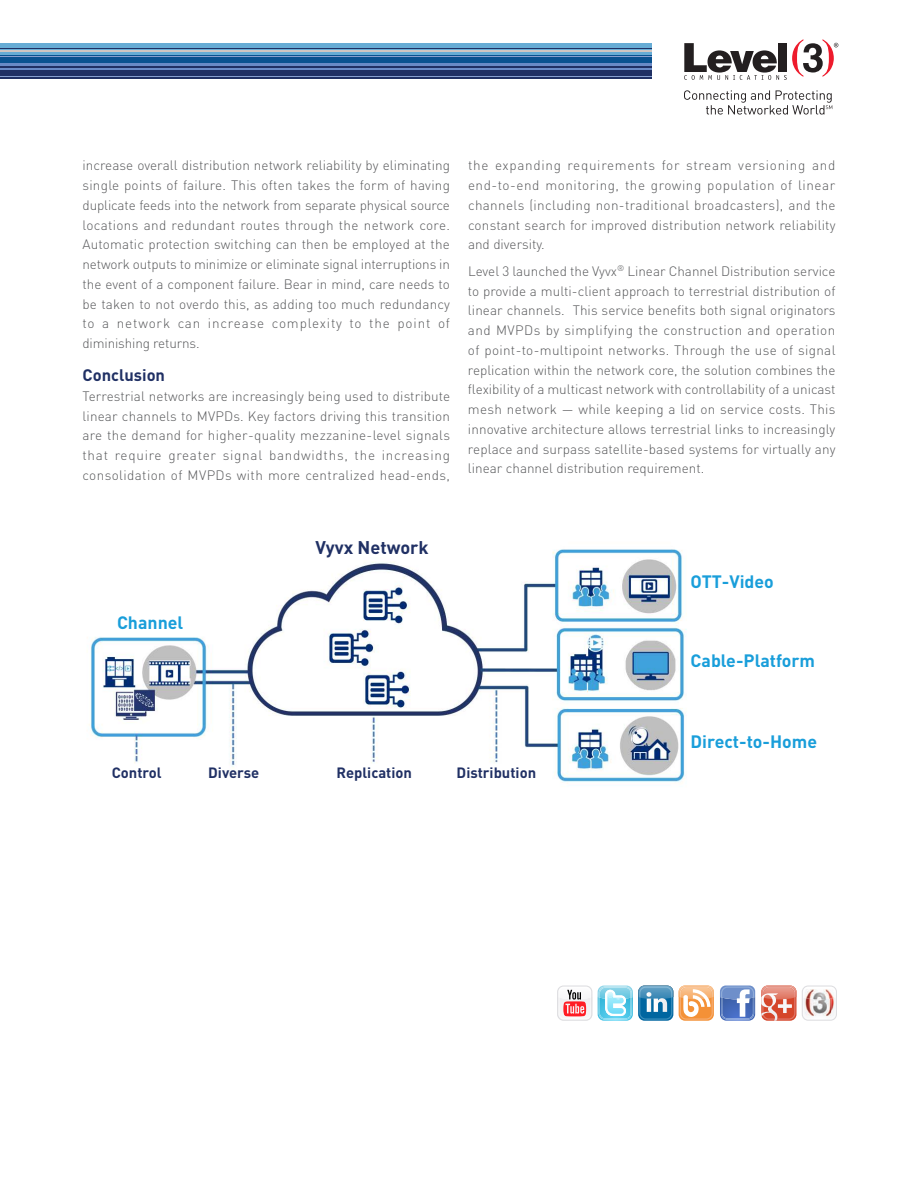
<style>
.page{position:relative;width:918px;height:1188px;background:#fff}
.page>*{position:absolute;margin:0;border:0;box-sizing:border-box;transform-origin:0 0}
.Body_Copy{font:700 18.15px "DIN";color:#203064}
.Body_Copy-2{font:700 17.7px "DIN";color:#199eda}
.Body_Copy-3{font:700 16.5px "DIN";color:#203064}
.Body_Copy-4{font:700 14.7px "DIN";color:#203064}
.Body_Copy-5{font:300 13.5px/19.8px "DIN";letter-spacing:.015em;color:#57585a;text-align:justify}
</style>
<div class="page">
<div style="left:0;top:44px;width:651px;height:11px;background:#66acd5"></div>
<div style="left:0;top:62px;width:651px;height:8px;background:#698ac6"></div>
<div style="left:0;top:70px;width:651px;height:8px;background:#203064"></div>
<hr style="left:0;top:66px;width:651px;height:2px;background:#203064">
<hr style="left:0;top:48px;width:651px;height:1px;background:#203064">
<div style="left:0;top:55px;width:651px;height:7px;background:#0a5290"></div>
<hr style="left:0;top:76px;width:651px;height:1px;background:#869ece">
<hr style="left:0;top:56px;width:651px;height:1px;background:#869ece">
<hr style="left:0;top:51px;width:651px;height:1px;background:#d0c6c2">
<svg style="left:684px;top:39px;width:154px;height:41px"></svg>
<svg style="left:684px;top:90px;width:148px;height:25px"></svg>
<svg style="left:557px;top:986px;width:35px;height:35px"></svg>
<svg style="left:720px;top:986px;width:35px;height:35px"></svg>
<svg style="left:598px;top:986px;width:75px;height:35px"></svg>
<svg style="left:761px;top:986px;width:35px;height:35px"></svg>
<svg style="left:679px;top:986px;width:35px;height:35px"></svg>
<svg style="left:679px;top:986px;width:35px;height:34px"></svg>
<svg style="left:802px;top:986px;width:35px;height:35px"></svg>
<img style="left:89px;top:549px;width:598px;height:235px">
<p class="Body_Copy-5" style="left:82px;top:156px;width:369px">increase overall distribution network reliability by eliminating single points of failure. This often takes the form of having duplicate feeds into the network from separate physical source locations and redundant routes through the network core.<br>Automatic protection switching can then be employed at the network outputs to minimize or eliminate signal interruptions in the event of a component failure. Bear in mind, care needs to be taken to not overdo this, as adding too much redundancy to a network can increase complexity to the point of diminishing returns.</p>
<p class="Body_Copy-3" style="left:82px;top:364px;width:84px">Conclusion</p>
<p class="Body_Copy-5" style="left:82px;top:386px;width:369px">Terrestrial networks are increasingly being used to distribute linear channels to MVPDs. Key factors driving this transition are the demand for higher-quality mezzanine-level signals that require greater signal bandwidths, the increasing consolidation of MVPDs with more centralized head-ends,</p>
<p class="Body_Copy-5" style="left:468px;top:156px;width:369px">the expanding requirements for stream versioning and end-to-end monitoring, the growing population of linear channels (including non-traditional broadcasters), and the constant search for improved distribution network reliability and diversity.</p>
<p class="Body_Copy-5" style="left:468px;top:261px;width:369px">Level 3 launched the Vyvx<sup>®</sup> Linear Channel Distribution service to provide a multi-client approach to terrestrial distribution of linear channels. This service benefits both signal originators and MVPDs by simplifying the construction and operation of point-to-multipoint networks. Through the use of signal replication within the network core, the solution combines the flexibility of a multicast network with controllability of a unicast mesh network — while keeping a lid on service costs. This innovative architecture allows terrestrial links to increasingly replace and surpass satellite-based systems for virtually any linear channel distribution requirement.</p>
<p class="Body_Copy-2" style="left:117px;top:611px;width:68px">Channel</p>
<p class="Body_Copy" style="left:315px;top:536px;width:115px">Vyvx Network</p>
<p class="Body_Copy-2" style="left:691px;top:570px;width:85px">OTT-Video</p>
<p class="Body_Copy-2" style="left:691px;top:649px;width:126px">Cable-Platform</p>
<p class="Body_Copy-2" style="left:691px;top:730px;width:128px">Direct-to-Home</p>
<p class="Body_Copy-4" style="left:112px;top:763px;width:51px">Control</p>
<p class="Body_Copy-4" style="left:208px;top:763px;width:53px">Diverse</p>
<p class="Body_Copy-4" style="left:337px;top:763px;width:77px">Replication</p>
<p class="Body_Copy-4" style="left:457px;top:763px;width:81px">Distribution</p>
</div>
